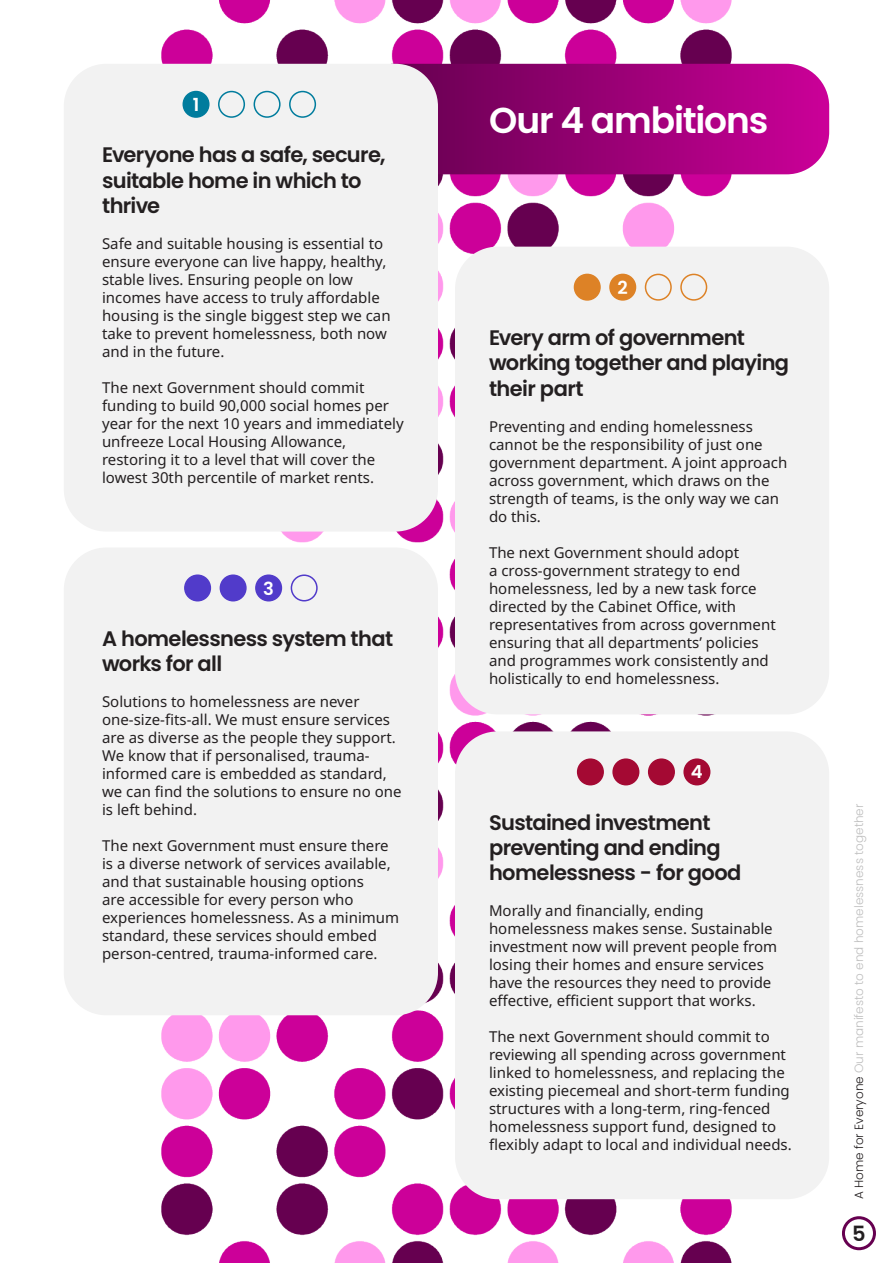
<style>
.page{position:relative;width:893px;height:1263px;background:#fff}
.page>*{position:absolute;margin:0;border:0;box-sizing:border-box;transform-origin:0 0}
.t1{font:600 36px "Poppins";letter-spacing:-.03em;color:#fff}
.t2{font:600 21px/25.2px "Poppins";letter-spacing:-.03em;color:#231f20}
.t3{font:600 18px "Poppins";color:#fff}
.t4{font:15px/18px "Noto Sans";color:#231f20}
.t5{font:300 12px "Poppins";color:#bfbfbf}
.s1{color:#231f20}
</style>
<div class="page">
<img style="left:67px;top:0;width:809px;height:1263px">
<svg style="left:402px;top:64px;width:427px;height:110px;background:#9e0479"></svg>
<div style="left:455px;top:247px;width:374px;height:467px;background:#f2f2f2;border-radius:43px"></div>
<div style="left:455px;top:731px;width:374px;height:468px;background:#f2f2f2;border-radius:43px"></div>
<div style="left:64px;top:64px;width:374px;height:467px;background:#f2f2f2;border-radius:43px"></div>
<div style="left:64px;top:547px;width:374px;height:468px;background:#f2f2f2;border-radius:43px"></div>
<div style="left:183px;top:92px;width:26px;height:25px;background:#007c9d;border-radius:50%"></div>
<div style="left:183px;top:91px;width:27px;height:27px;border:2px solid #007c9d;border-radius:50%"></div>
<div style="left:218px;top:91px;width:27px;height:27px;border:2px solid #007c9d;border-radius:50%"></div>
<div style="left:254px;top:91px;width:27px;height:27px;border:2px solid #007c9d;border-radius:50%"></div>
<div style="left:289px;top:91px;width:27px;height:27px;border:2px solid #007c9d;border-radius:50%"></div>
<div style="left:574px;top:274px;width:26px;height:26px;background:#dd8226;border-radius:50%"></div>
<div style="left:574px;top:274px;width:27px;height:27px;border:2px solid #dd8226;border-radius:50%"></div>
<div style="left:610px;top:274px;width:25px;height:26px;background:#dd8226;border-radius:50%"></div>
<div style="left:609px;top:274px;width:27px;height:27px;border:2px solid #dd8226;border-radius:50%"></div>
<div style="left:645px;top:274px;width:27px;height:27px;border:2px solid #dd8226;border-radius:50%"></div>
<div style="left:680px;top:274px;width:27px;height:27px;border:2px solid #dd8226;border-radius:50%"></div>
<div style="left:185px;top:575px;width:25px;height:26px;background:#513bca;border-radius:50%"></div>
<div style="left:184px;top:574px;width:27px;height:27px;border:2px solid #513bca;border-radius:50%"></div>
<div style="left:220px;top:575px;width:26px;height:26px;background:#513bca;border-radius:50%"></div>
<div style="left:220px;top:574px;width:27px;height:27px;border:2px solid #513bca;border-radius:50%"></div>
<div style="left:256px;top:575px;width:25px;height:26px;background:#513bca;border-radius:50%"></div>
<div style="left:255px;top:574px;width:27px;height:27px;border:2px solid #513bca;border-radius:50%"></div>
<div style="left:291px;top:574px;width:27px;height:27px;border:2px solid #513bca;border-radius:50%"></div>
<div style="left:578px;top:759px;width:25px;height:26px;background:#a40933;border-radius:50%"></div>
<div style="left:577px;top:758px;width:27px;height:27px;border:2px solid #a40933;border-radius:50%"></div>
<div style="left:613px;top:759px;width:26px;height:26px;background:#a40933;border-radius:50%"></div>
<div style="left:612px;top:758px;width:27px;height:27px;border:2px solid #a40933;border-radius:50%"></div>
<div style="left:649px;top:759px;width:25px;height:26px;background:#a40933;border-radius:50%"></div>
<div style="left:648px;top:758px;width:27px;height:27px;border:2px solid #a40933;border-radius:50%"></div>
<div style="left:684px;top:759px;width:26px;height:26px;background:#a40933;border-radius:50%"></div>
<div style="left:683px;top:758px;width:27px;height:27px;border:2px solid #a40933;border-radius:50%"></div>
<div style="left:843px;top:1218px;width:31px;height:31px;background:#fff;border-radius:50%"></div>
<div style="left:842px;top:1216px;width:34px;height:34px;border:3px solid #660050;border-radius:50%"></div>
<p class="t3" style="left:193px;top:94px;width:8px">1</p>
<h2 class="t2" style="left:102px;top:143px;width:285px">Everyone has a safe, secure, suitable home in which to thrive</h2>
<p class="t4" style="left:102px;top:235px;width:290px">Safe and suitable housing is essential to ensure everyone can live happy, healthy, stable lives. Ensuring people on low incomes have access to truly affordable housing is the single biggest step we can take to prevent homelessness, both now and in the future.</p>
<p class="t4" style="left:102px;top:379px;width:303px">The next Government should commit funding to build 90,000 social homes per year for the next 10 years and immediately unfreeze Local Housing Allowance, restoring it to a level that will cover the lowest 30th percentile of market rents.</p>
<p class="t3" style="left:263px;top:578px;width:12px">3</p>
<h2 class="t2" style="left:102px;top:626px;width:293px">A homelessness system that works for all</h2>
<p class="t4" style="left:102px;top:693px;width:301px">Solutions to homelessness are never one-size-fits-all. We must ensure services are as diverse as the people they support.<br>We know that if personalised, trauma&shy;informed care is embedded as standard, we can find the solutions to ensure no one is left behind.</p>
<p class="t4" style="left:102px;top:837px;width:299px">The next Government must ensure there is a diverse network of services available, and that sustainable housing options<br>are accessible for every person who experiences homelessness. As a minimum standard, these services should embed person-centred, trauma-informed care.</p>
<h1 class="t1" style="left:489px;top:99px;width:281px">Our 4 ambitions</h1>
<p class="t3" style="left:617px;top:277px;width:12px">2</p>
<h2 class="t2" style="left:489px;top:325px;width:302px">Every arm of government working together and playing their part</h2>
<p class="t4" style="left:489px;top:418px;width:300px">Preventing and ending homelessness cannot be the responsibility of just one government department. A joint approach across government, which draws on the strength of teams, is the only way we can do this.</p>
<p class="t4" style="left:489px;top:544px;width:288px">The next Government should adopt<br>a cross-government strategy to end homelessness, led by a new task force directed by the Cabinet Office, with representatives from across government ensuring that all departments’ policies and programmes work consistently and holistically to end homelessness.</p>
<p class="t3" style="left:691px;top:762px;width:13px">4</p>
<h2 class="t2" style="left:489px;top:810px;width:254px">Sustained investment preventing and ending homelessness - for good</h2>
<p class="t4" style="left:489px;top:902px;width:290px">Morally and financially, ending homelessness makes sense. Sustainable investment now will prevent people from losing their homes and ensure services have the resources they need to provide effective, efficient support that works.</p>
<p class="t4" style="left:489px;top:1028px;width:304px">The next Government should commit to reviewing all spending across government linked to homelessness, and replacing the existing piecemeal and short-term funding structures with a long-term, ring-fenced homelessness support fund, designed to flexibly adapt to local and individual needs.</p>
<p class="t5" style="left:852px;top:1199px;width:397px;rotate:-90deg"><span class="s1">A Home for Everyone</span> Our manifesto to end homelessness together</p>
<h2 class="t2" style="left:852px;top:1221px;width:15px">5</h2>
</div>
